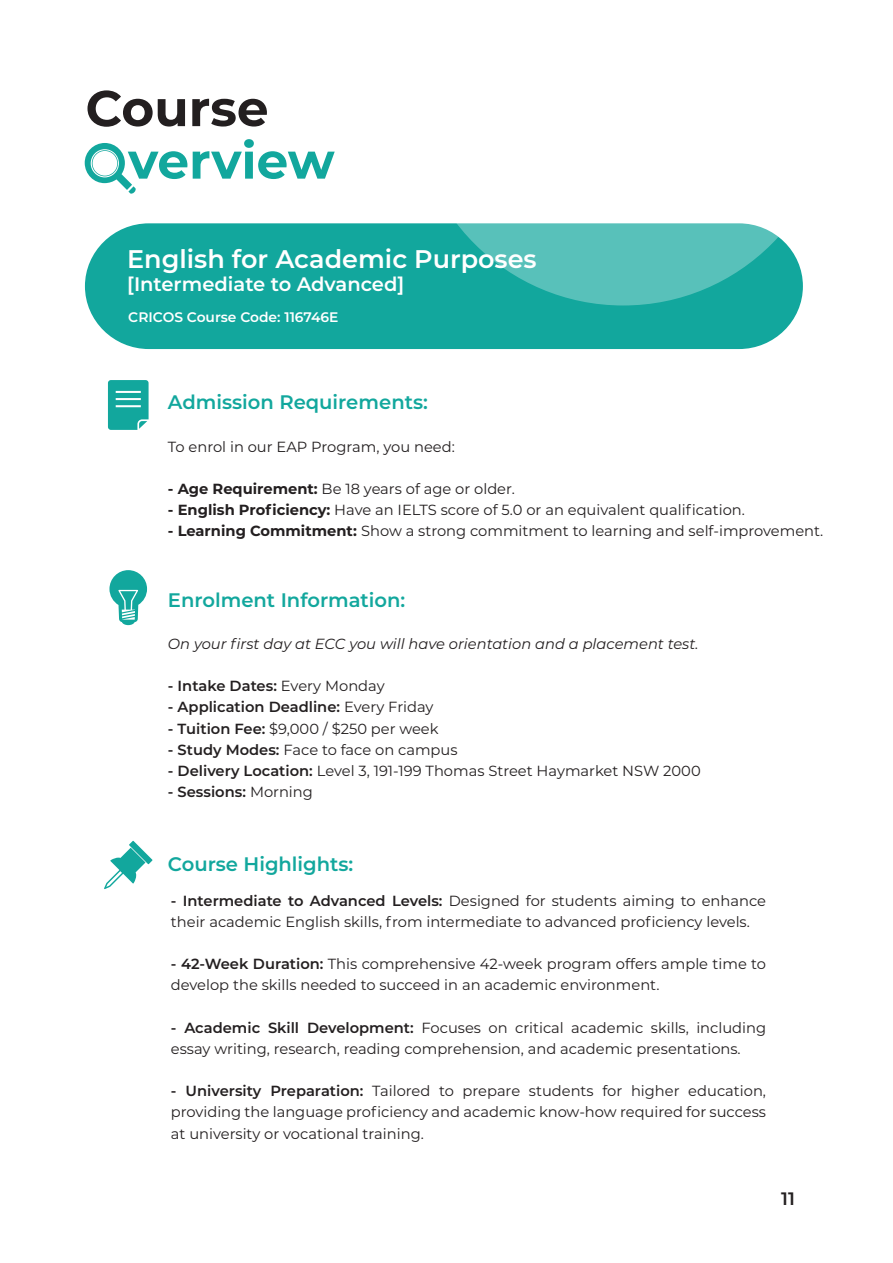
<style>
.page{position:relative;width:893px;height:1263px;background:#fff}
.page>*{position:absolute;margin:0;border:0;box-sizing:border-box;transform-origin:0 0}
.t1{font:700 50.25px "Montserrat";color:#12a79d}
.t2{font:700 50.25px "Montserrat";color:#231f20}
.t3{font:600 25.5px "Montserrat";color:#fff}
.t4{font:600 19.5px "Montserrat";color:#12a79d}
.t5{font:600 19.5px "Montserrat";color:#fff}
.t6{font:600 18px "Montserrat";color:#231f20}
.t7{font:14.7px/21.1px "Montserrat";color:#231f20}
.t8{font:600 14.7px "Montserrat";color:#231f20}
.t9{font:italic 14.7px "Montserrat";color:#231f20}
.t10{font:600 13.8px "Montserrat";color:#fff}
.s1{font-weight:700}
.s2{font-weight:400}
.s3{font-weight:600}
</style>
<div class="page">
<svg style="left:109px;top:570px;width:38px;height:55px"></svg>
<div style="left:85px;top:223px;width:715px;height:126px;background:#12a79d"></div>
<svg style="left:413px;top:223px;width:390px;height:82px;background:#42b9b1"></svg>
<svg style="left:85px;top:143px;width:51px;height:51px"></svg>
<svg style="left:104px;top:841px;width:48px;height:48px"></svg>
<svg style="left:108px;top:380px;width:41px;height:50px;background:#31b2a9"></svg>
<h1 class="t2" style="left:86px;top:72px;width:185px">Course</h1>
<h1 class="t1" style="left:128px;top:125px;width:208px">verview</h1>
<h2 class="t3" style="left:127px;top:241px;width:411px">English for Academic Purposes</h2>
<h3 class="t5" style="left:127px;top:270px;width:279px">[Intermediate to Advanced]</h3>
<p class="t10" style="left:128px;top:307px;width:212px">CRICOS Course Code: 116746E</p>
<h3 class="t4" style="left:168px;top:388px;width:261px">Admission Requirements:</h3>
<p class="t7" style="left:168px;top:435px;width:288px">To enrol in our EAP Program, you need:</p>
<p class="t7" style="left:168px;top:478px;width:349px"><span class="s1">- Age Requirement:</span> Be 18 years of age or older.</p>
<p class="t7" style="left:168px;top:499px;width:578px"><span class="s1">- English Proficiency:</span> Have an IELTS score of 5.0 or an equivalent qualification.</p>
<p class="t7" style="left:168px;top:520px;width:657px"><span class="s1">- Learning Commitment:</span> Show a strong commitment to learning and self-improvement.</p>
<h3 class="t4" style="left:168px;top:586px;width:239px">Enrolment Information:</h3>
<p class="t9" style="left:168px;top:633px;width:532px">On your first day at ECC you will have orientation and a placement test.</p>
<p class="t8" style="left:168px;top:676px;width:218px">- Intake Dates: <span class="s2">Every Monday</span></p>
<p class="t8" style="left:168px;top:697px;width:267px">- Application Deadline: <span class="s2">Every Friday</span></p>
<p class="t7" style="left:168px;top:717px;width:272px"><span class="s3">- Tuition Fee:</span> $9,000 / $250 per week</p>
<p class="t7" style="left:168px;top:738px;width:291px"><span class="s3">- Study Modes:</span> Face to face on campus</p>
<p class="t7" style="left:168px;top:760px;width:534px"><span class="s3">- Delivery Location:</span> Level 3, 191-199 Thomas Street Haymarket NSW 2000</p>
<p class="t8" style="left:168px;top:781px;width:146px">- Sessions: <span class="s2">Morning</span></p>
<h3 class="t4" style="left:168px;top:850px;width:187px">Course Highlights:</h3>
<p class="t7" style="left:171px;top:889px;width:597px"><span class="s3">- Intermediate to Advanced Levels:</span> Designed for students aiming to enhance their academic English skills, from intermediate to advanced proficiency levels.</p>
<p class="t7" style="left:171px;top:953px;width:597px"><span class="s3">- 42-Week Duration:</span> This comprehensive 42-week program offers ample time to develop the skills needed to succeed in an academic environment.</p>
<p class="t7" style="left:171px;top:1016px;width:597px"><span class="s3">- Academic Skill Development:</span> Focuses on critical academic skills, including essay writing, research, reading comprehension, and academic presentations.</p>
<p class="t7" style="left:171px;top:1080px;width:597px;text-align:justify"><span class="s3">- University Preparation:</span> Tailored to prepare students for higher education, providing the language proficiency and academic know-how required for success at university or vocational training.</p>
<p class="t6" style="left:781px;top:1186px;width:15px">11</p>
</div>
